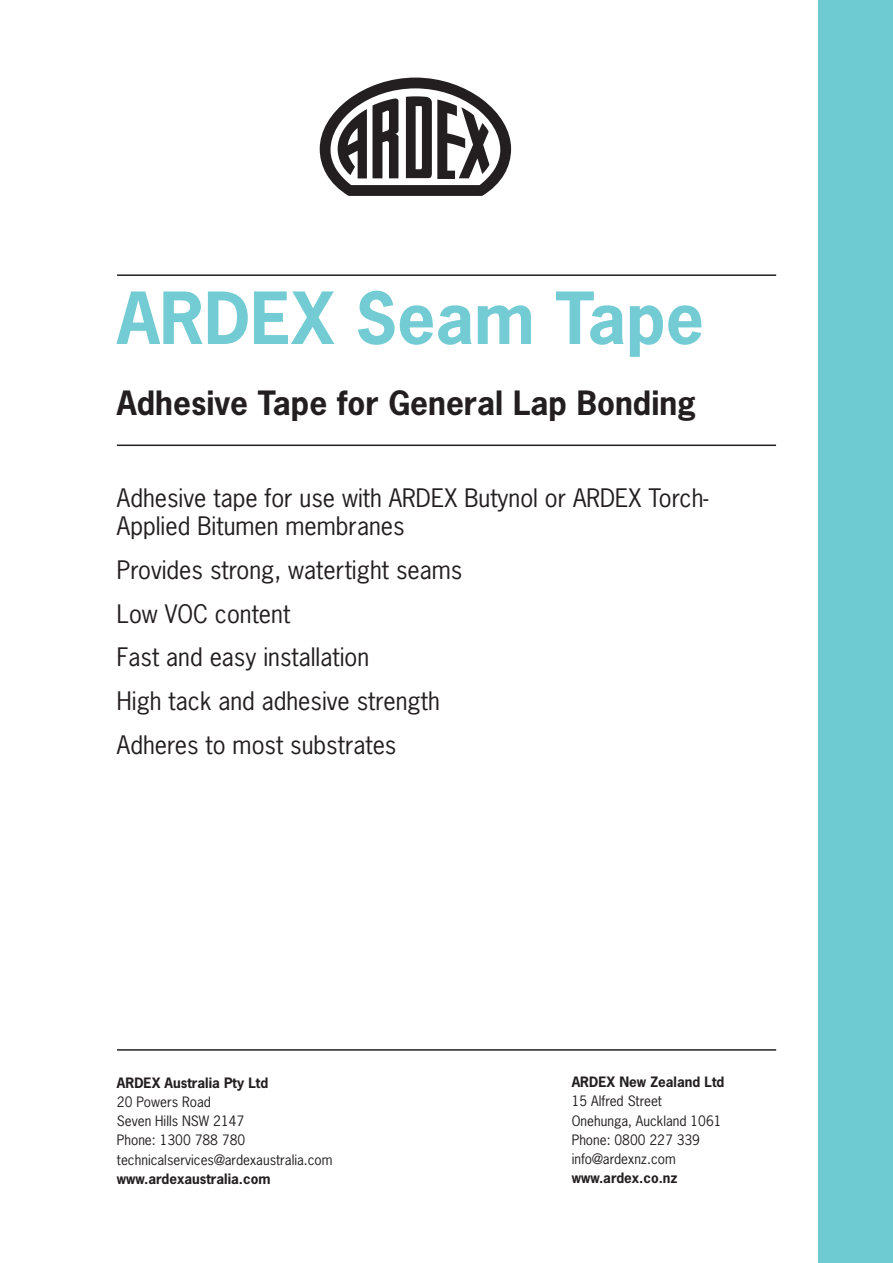
<style>
.page{position:relative;width:893px;height:1263px;background:#fff}
.page>*{position:absolute;margin:0;border:0;box-sizing:border-box;transform-origin:0 0}
.t1{font:700 67.5px "News Gothic Std";color:#73ccd3}
.t2{font:700 31.5px "News Gothic Std";color:#231f20}
.t3{font:24px/43.7px "News Gothic Std";color:#231f20}
.t4{font:13.5px/19.2px "News Gothic Std";color:#231f20}
.t5{font:700 13.5px "News Gothic Std";color:#231f20}
</style>
<div class="page">
<div style="left:819px;top:0;width:74px;height:1263px;background:#6fcbd2"></div>
<svg style="left:320px;top:78px;width:191px;height:118px"></svg>
<hr style="left:117px;top:274px;width:659px;height:2px;background:#231f20">
<hr style="left:117px;top:444px;width:659px;height:2px;background:#231f20">
<hr style="left:117px;top:1049px;width:659px;height:2px;background:#231f20">
<h1 class="t1" style="left:117px;top:274px;width:589px">ARDEX Seam Tape</h1>
<h2 class="t2" style="left:117px;top:382px;width:581px">Adhesive Tape for General Lap Bonding</h2>
<p class="t3" style="left:117px;top:483px;width:593px;line-height:28.8px">Adhesive tape for use with ARDEX Butynol or ARDEX Torch-<br>Applied Bitumen membranes</p>
<p class="t3" style="left:117px;top:548px;width:347px">Provides strong, watertight seams<br>Low VOC content<br>Fast and easy installation<br>High tack and adhesive strength<br>Adheres to most substrates</p>
<p class="t5" style="left:117px;top:1074px;width:153px">ARDEX Australia Pty Ltd</p>
<p class="t4" style="left:117px;top:1092px;width:217px">20 Powers Road<br>Seven Hills NSW 2147<br>Phone: 1300 788 780 technicalservices@ardexaustralia.com</p>
<p class="t5" style="left:117px;top:1170px;width:155px">www.ardexaustralia.com</p>
<p class="t5" style="left:572px;top:1073px;width:154px">ARDEX New Zealand Ltd</p>
<p class="t4" style="left:572px;top:1091px;width:151px">15 Alfred Street<br>Onehunga, Auckland 1061<br>Phone: 0800 227 339 info@ardexnz.com</p>
<p class="t5" style="left:572px;top:1169px;width:107px">www.ardex.co.nz</p>
</div>
